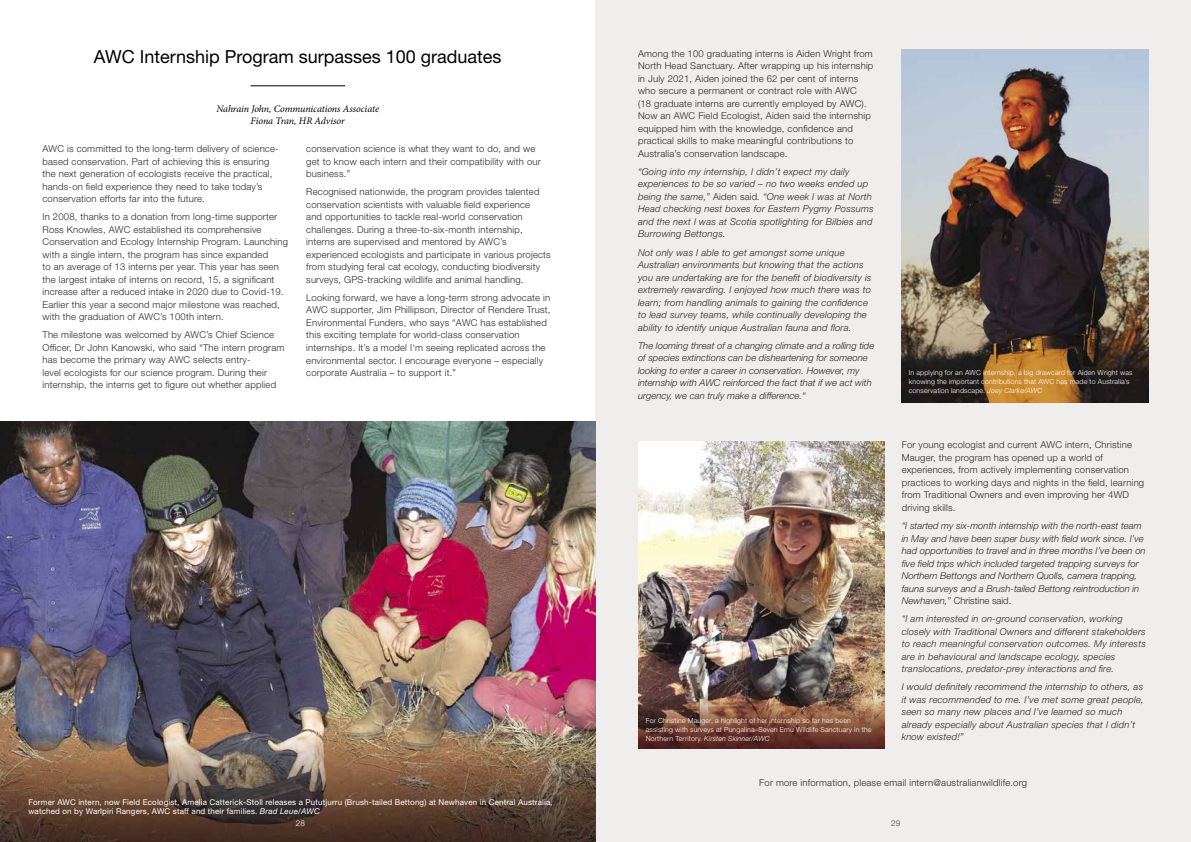
<style>
.page{position:relative;width:1191px;height:842px;background:#fff}
.page>*{position:absolute;margin:0;border:0;box-sizing:border-box;transform-origin:0 0}
.t1{font:18px "Helvetica Neue LT Std";color:#000}
.t2{font:italic 10px/12px "Minion Pro";letter-spacing:-.01em;color:#000;text-align:center}
.t3{font:300 9.5px/12.5px "Helvetica Neue LT Std";letter-spacing:.02em;color:#292929}
.t4{font:italic 300 9.5px/12.5px "Helvetica Neue LT Std";letter-spacing:.02em;color:#292929}
.t5{font:italic 300 9.5px/12.5px "Helvetica Neue LT Std";color:#292929}
.t6{font:8px/9px "Helvetica Neue LT Std";letter-spacing:.02em;color:#fff}
.t7{font:300 8px "Helvetica Neue LT Std";color:#fff}
.t8{font:300 8px "Helvetica Neue LT Std";color:#484848}
.t9{font:300 7px/9px "Helvetica Neue LT Std";letter-spacing:.02em;color:#fff}
.s1{font-style:italic}
.s2{font-style:normal}
</style>
<div class="page">
<div style="left:595px;top:0;width:596px;height:842px;background:#f0eeed"></div>
<img style="left:0;top:421px;width:595px;height:421px">
<img style="left:901px;top:50px;width:247px;height:353px">
<img style="left:638px;top:441px;width:246px;height:307px">
<hr style="left:250px;top:85px;width:95px;height:1px;background:#000">
<h1 class="t1" style="left:94px;top:46px;width:409px">AWC Internship Program surpasses 100 graduates</h1>
<p class="t2" style="left:216px;top:103px;width:164px">Nahrain John, Communications Associate<br>Fiona Tran, HR Advisor</p>
<p class="t3" style="left:43px;top:142px;width:238px">AWC is committed to the long-term delivery of science&shy;based conservation. Part of achieving this is ensuring the next generation of ecologists receive the practical, hands-on field experience they need to take today’s conservation efforts far into the future.</p>
<p class="t3" style="left:43px;top:210px;width:247px">In 2008, thanks to a donation from long-time supporter Ross Knowles, AWC established its comprehensive Conservation and Ecology Internship Program. Launching with a single intern, the program has since expanded<br>to an average of 13 interns per year. This year has seen the largest intake of interns on record, 15, a significant increase after a reduced intake in 2020 due to Covid-19.<br>Earlier this year a second major milestone was reached, with the graduation of AWC’s 100th intern.</p>
<p class="t3" style="left:43px;top:329px;width:243px">The milestone was welcomed by AWC’s Chief Science Officer, Dr John Kanowski, who said “The intern program has become the primary way AWC selects entry-<br>level ecologists for our science program. During their internship, the interns get to figure out whether applied</p>
<p class="t3" style="left:306px;top:142px;width:236px">conservation science is what they want to do, and we get to know each intern and their compatibility with our business.”</p>
<p class="t3" style="left:306px;top:185px;width:246px">Recognised nationwide, the program provides talented conservation scientists with valuable field experience<br>and opportunities to tackle real-world conservation challenges. During a three-to-six-month internship, interns are supervised and mentored by AWC’s experienced ecologists and participate in various projects from studying feral cat ecology, conducting biodiversity surveys, GPS-tracking wildlife and animal handling.</p>
<p class="t3" style="left:306px;top:291px;width:246px">Looking forward, we have a long-term strong advocate in AWC supporter, Jim Phillipson, Director of Rendere Trust, Environmental Funders, who says “AWC has established this exciting template for world-class conservation internships. It’s a model I‘m seeing replicated across the environmental sector. I encourage everyone – especially corporate Australia – to support it.”</p>
<p class="t6" style="left:28px;top:798px;width:526px">Former AWC intern, now Field Ecologist, Amelia Catterick-Stoll releases a Pututjurru (Brush-tailed Bettong) at Newhaven in Central Australia, watched on by Warlpiri Rangers, AWC staff and their families. <span class="s1">Brad Leue/AWC</span></p>
<p class="t3" style="left:638px;top:47px;width:237px">Among the 100 graduating interns is Aiden Wright from North Head Sanctuary. After wrapping up his internship in July 2021, Aiden joined the 62 per cent of interns who secure a permanent or contract role with AWC<br>(18 graduate interns are currently employed by AWC).<br>Now an AWC Field Ecologist, Aiden said the internship equipped him with the knowledge, confidence and practical skills to make meaningful contributions to Australia’s conservation landscape.</p>
<p class="t4" style="left:638px;top:165px;width:237px">“Going into my internship, I didn’t expect my daily experiences to be so varied – no two weeks ended up being the same,” <span class="s2">Aiden said</span>. “One week I was at North Head checking nest boxes for Eastern Pygmy Possums and the next I was at Scotia spotlighting for Bilbies and Burrowing Bettongs.</p>
<p class="t4" style="left:638px;top:246px;width:235px">Not only was I able to get amongst some unique Australian environments but knowing that the actions you are undertaking are for the benefit of biodiversity is extremely rewarding. I enjoyed how much there was to learn; from handling animals to gaining the confidence to lead survey teams, while continually developing the ability to identify unique Australian fauna and flora.</p>
<p class="t5" style="left:638px;top:339px;width:238px">The looming threat of a changing climate and a rolling tide of species extinctions can be disheartening for someone looking to enter a career in conservation. However, my internship with AWC reinforced the fact that if we act with urgency, we can truly make a difference.“</p>
<p class="t9" style="left:909px;top:368px;width:225px">In applying for an AWC internship, a big drawcard for Aiden Wright was knowing the important contributions that AWC has made to Australia’s conservation landscape. <span class="s1">Joey Clarke/AWC</span></p>
<p class="t3" style="left:901px;top:439px;width:244px">For young ecologist and current AWC intern, Christine Mauger, the program has opened up a world of experiences, from actively implementing conservation practices to working days and nights in the field, learning from Traditional Owners and even improving her 4WD driving skills.</p>
<p class="t5" style="left:901px;top:519px;width:245px">“I started my six-month internship with the north-east team in May and have been super busy with field work since. I’ve had opportunities to travel and in three months I’ve been on five field trips which included targeted trapping surveys for Northern Bettongs and Northern Quolls, camera trapping, fauna surveys and a Brush-tailed Bettong reintroduction in Newhaven,” <span class="s2">Christine said.</span></p>
<p class="t4" style="left:901px;top:612px;width:246px">“I am interested in on-ground conservation, working closely with Traditional Owners and different stakeholders to reach meaningful conservation outcomes. My interests are in behavioural and landscape ecology, species translocations, predator-prey interactions and fire.</p>
<p class="t4" style="left:901px;top:681px;width:243px">I would definitely recommend the internship to others, as it was recommended to me. I’ve met some great people, seen so many new places and I’ve learned so much already especially about Australian species that I didn’t know existed!”</p>
<p class="t9" style="left:646px;top:715px;width:227px">For Christine Mauger, a highlight of her internship so far has been assisting with surveys at Pungalina–Seven Emu Wildlife Sanctuary in the<br>Northern Territory. <span class="s1">Kirsten Skinner/AWC</span></p>
<p class="t3" style="left:759px;top:776px;width:269px">For more information, please email intern@australianwildlife.org</p>
<p class="t7" style="left:296px;top:818px;width:11px">28</p>
<p class="t8" style="left:891px;top:818px;width:11px">29</p>
</div>
